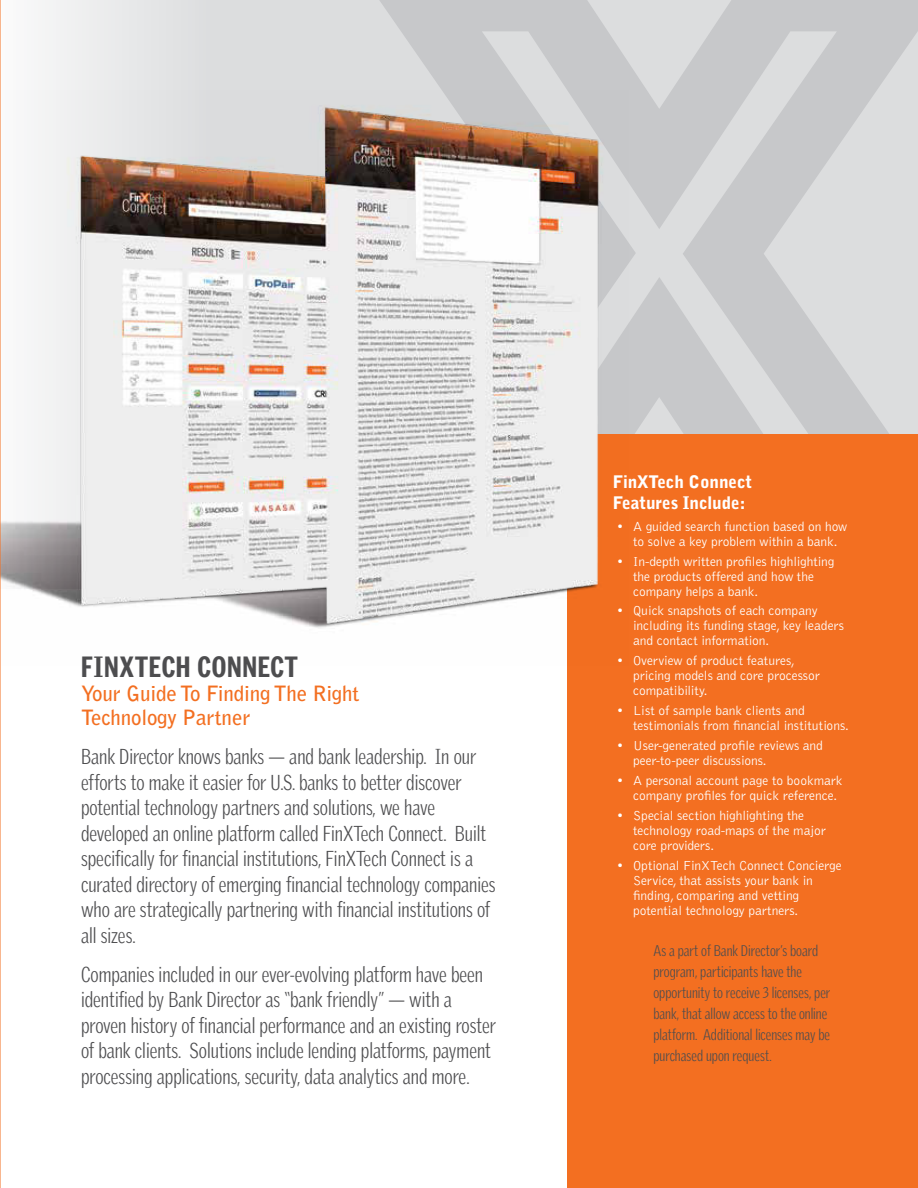
<style>
.page{position:relative;width:918px;height:1188px;background:#fff}
.page>*{position:absolute;margin:0;border:0;box-sizing:border-box;transform-origin:0 0}
.t1{font:900 28.5px "Griffith Gothic Cond";letter-spacing:.025em;color:#4d4d4f}
.t2{font:300 21px/25.5px "Griffith Gothic Cond";color:#4d4d4f}
.t3{font:700 21px/24px "Bell Gothic";letter-spacing:-.01em;color:#f36f21}
.t4{font:900 17.25px/21px "Bell Gothic";letter-spacing:-.005em;color:#fff}
.t5{font:300 15px/21px "Griffith Gothic Cond";color:#4d4d4f}
.t6{font:300 13.5px/15px "Bell Gothic";letter-spacing:-.005em;color:#fff}
</style>
<div class="page">
<svg style="left:0;top:0;width:342px;height:90px;fill:#e2e2e3"></svg>
<svg style="left:342px;top:0;width:576px;height:434px;background:#d0d1d3"></svg>
<div style="left:567px;top:434px;width:351px;height:754px;background:#f36f21"></div>
<img style="left:0;top:90px;width:46px;height:576px">
<img style="left:46px;top:80px;width:582px;height:548px">
<h1 class="t1" style="left:81px;top:655px;width:218px">FINXTECH CONNECT</h1>
<h2 class="t3" style="left:81px;top:683px;width:280px">Your Guide To Finding The Right<br>Technology Partner</h2>
<p class="t2" style="left:81px;top:744px;width:416px">Bank Director knows banks — and bank leadership. In our efforts to make it easier for U.S. banks to better discover potential technology partners and solutions, we have developed an online platform called FinXTech Connect. Built speci昀椀cally for 昀椀nancial institutions, FinXTech Connect is a curated directory of emerging 昀椀nancial technology companies who are strategically partnering with 昀椀nancial institutions of all sizes.</p>
<p class="t2" style="left:81px;top:961px;width:416px">Companies included in our ever-evolving platform have been identi昀椀ed by Bank Director as “bank friendly” — with a proven history of 昀椀nancial performance and an existing roster of bank clients. Solutions include lending platforms, payment processing applications, security, data analytics and more.</p>
<p class="t4" style="left:613px;top:473px;width:141px">FinXTech Connect<br>Features Include:</p>
<p class="t6" style="left:617px;top:520px;width:232px;text-align:center">• A guided search function based on how to solve a key problem within a bank.</p>
<p class="t6" style="left:633px;top:555px;width:203px;text-indent:-16px">• In-depth written profiles highlighting the products offered and how the company helps a bank.</p>
<p class="t6" style="left:633px;top:605px;width:212px;text-indent:-16px">• Quick snapshots of each company including its funding stage, key leaders and contact information.</p>
<p class="t6" style="left:633px;top:654px;width:188px;text-indent:-16px">• Overview of product features, pricing models and core processor compatibility.</p>
<p class="t6" style="left:633px;top:704px;width:217px;text-indent:-16px">• List of sample bank clients and testimonials from financial institutions.</p>
<p class="t6" style="left:633px;top:739px;width:191px;text-indent:-16px">• User-generated profile reviews and peer-to-peer discussions.</p>
<p class="t6" style="left:633px;top:774px;width:211px;text-indent:-16px">• A personal account page to bookmark company profiles for quick reference.</p>
<p class="t6" style="left:633px;top:809px;width:194px;text-indent:-16px">• Special section highlighting the technology road-maps of the major core providers.</p>
<p class="t6" style="left:633px;top:859px;width:210px;text-indent:-16px">• Optional FinXTech Connect Concierge Service, that assists your bank in finding, comparing and vetting potential technology partners.</p>
<p class="t5" style="left:653px;top:940px;width:178px">As a part of Bank Director’s board program, participants have the opportunity to receive 3 licenses, per bank, that allow access to the online platform. Additional licenses may be purchased upon request.</p>
</div>
